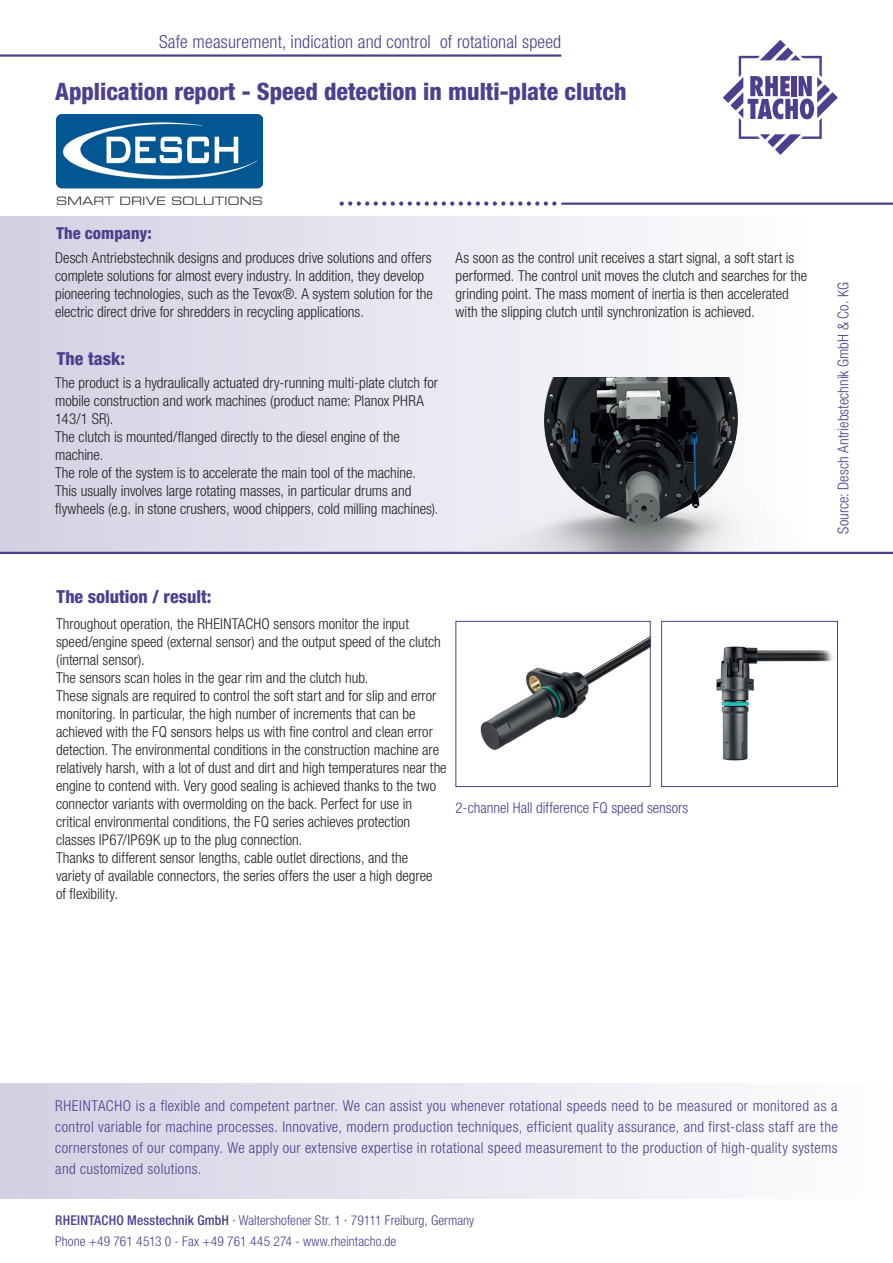
<style>
.page{position:relative;width:893px;height:1263px;background:#fff}
.page>*{position:absolute;margin:0;border:0;box-sizing:border-box;transform-origin:0 0}
.t1{font:800 condensed 24px "Helvetica Neue LT Std";color:#4e3f8e}
.t2{font:300 condensed 18px "Helvetica Neue LT Std";letter-spacing:.01em;color:#4e3f8e}
.t3{font:800 condensed 18px "Helvetica Neue LT Std";color:#4e3f8e}
.t4{font:800 condensed 16.5px "Helvetica Neue LT Std";color:#4e3f8e}
.t5{font:300 condensed 15px/18px "Helvetica Neue LT Std";color:#231f20}
.t6{font:300 condensed 15px/21px "Helvetica Neue LT Std";letter-spacing:.01em;color:#4e3f8e;text-align:justify}
.t7{font:300 condensed 13.5px/21px "Helvetica Neue LT Std";letter-spacing:.005em;color:#4e3f8e}
.s1{font-weight:500}
</style>
<div class="page">
<img style="left:56px;top:115px;width:207px;height:90px">
<div style="left:0;top:216px;width:807px;height:336px;background:linear-gradient(to right,#d3cfe3,#fefefe)"></div>
<hr style="left:561px;top:203px;width:332px;height:2px;background:#4e3f8e">
<svg style="left:340px;top:201px;width:216px;height:5px"></svg>
<hr style="left:0;top:54px;width:561px;height:3px;background:#4e3f8e">
<hr style="left:0;top:552px;width:893px;height:2px;background:#4e3f8e">
<svg style="left:723px;top:40px;width:115px;height:115px"></svg>
<div style="left:0;top:1084px;width:893px;height:115px;background:linear-gradient(to right,#d3cfe3,#fefefe)"></div>
<img style="left:480px;top:637px;width:169px;height:113px">
<div style="left:455px;top:621px;width:196px;height:166px;border:1px solid #4e3f8e"></div>
<img style="left:716px;top:646px;width:117px;height:115px">
<div style="left:661px;top:621px;width:177px;height:166px;border:1px solid #4e3f8e"></div>
<img style="left:455px;top:377px;width:352px;height:175px">
<p class="t2" style="left:159px;top:32px;width:404px">Safe measurement, indication and control of rotational speed</p>
<h1 class="t1" style="left:55px;top:76px;width:573px">Application report - Speed detection in multi-plate clutch</h1>
<p class="t4" style="left:56px;top:223px;width:97px">The company:</p>
<p class="t5" style="left:55px;top:249px;width:379px">Desch Antriebstechnik designs and produces drive solutions and offers complete solutions for almost every industry. In addition, they develop pioneering technologies, such as the Tevox®. A system solution for the electric direct drive for shredders in recycling applications.</p>
<p class="t3" style="left:57px;top:347px;width:70px">The task:</p>
<p class="t5" style="left:55px;top:373px;width:385px">The product is a hydraulically actuated dry-running multi-plate clutch for mobile construction and work machines (product name: Planox PHRA 143/1 SR).<br>The clutch is mounted/flanged directly to the diesel engine of the machine.<br>The role of the system is to accelerate the main tool of the machine.<br>This usually involves large rotating masses, in particular drums and flywheels (e.g. in stone crushers, wood chippers, cold milling machines).</p>
<p class="t5" style="left:456px;top:249px;width:353px">As soon as the control unit receives a start signal, a soft start is performed. The control unit moves the clutch and searches for the grinding point. The mass moment of inertia is then accelerated with the slipping clutch until synchronization is achieved.</p>
<p class="t3" style="left:57px;top:586px;width:156px">The solution / result:</p>
<p class="t5" style="left:56px;top:614px;width:392px">Throughout operation, the RHEINTACHO sensors monitor the input speed/engine speed (external sensor) and the output speed of the clutch (internal sensor).<br>The sensors scan holes in the gear rim and the clutch hub.<br>These signals are required to control the soft start and for slip and error monitoring. In particular, the high number of increments that can be achieved with the FQ sensors helps us with fine control and clean error detection. The environmental conditions in the construction machine are relatively harsh, with a lot of dust and dirt and high temperatures near the engine to contend with. Very good sealing is achieved thanks to the two connector variants with overmolding on the back. Perfect for use in critical environmental conditions, the FQ series achieves protection classes IP67/IP69K up to the plug connection.<br>Thanks to different sensor lengths, cable outlet directions, and the variety of available connectors, the series offers the user a high degree<br>of flexibility.</p>
<p class="t6" style="left:455px;top:797px;width:234px">2-channel Hall difference FQ speed sensors</p>
<p class="t6" style="left:833px;top:534px;width:253px;rotate:-90deg">Source: Desch Antriebstechnik GmbH &amp; Co. KG</p>
<p class="t6" style="left:55px;top:1095px;width:784px">RHEINTACHO is a flexible and competent partner. We can assist you whenever rotational speeds need to be measured or monitored as a control variable for machine processes. Innovative, modern production techniques, efficient quality assurance, and first-class staff are the cornerstones of our company. We apply our extensive expertise in rotational speed measurement to the production of high-quality systems and customized solutions.</p>
<p class="t7" style="left:55px;top:1209px;width:420px"><span class="s1">RHEINTACHO Messtechnik GmbH</span> · Waltershofener Str. 1 · 79111 Freiburg, Germany<br>Phone +49 761 4513 0 - Fax +49 761 445 274 - www.rheintacho.de</p>
</div>
